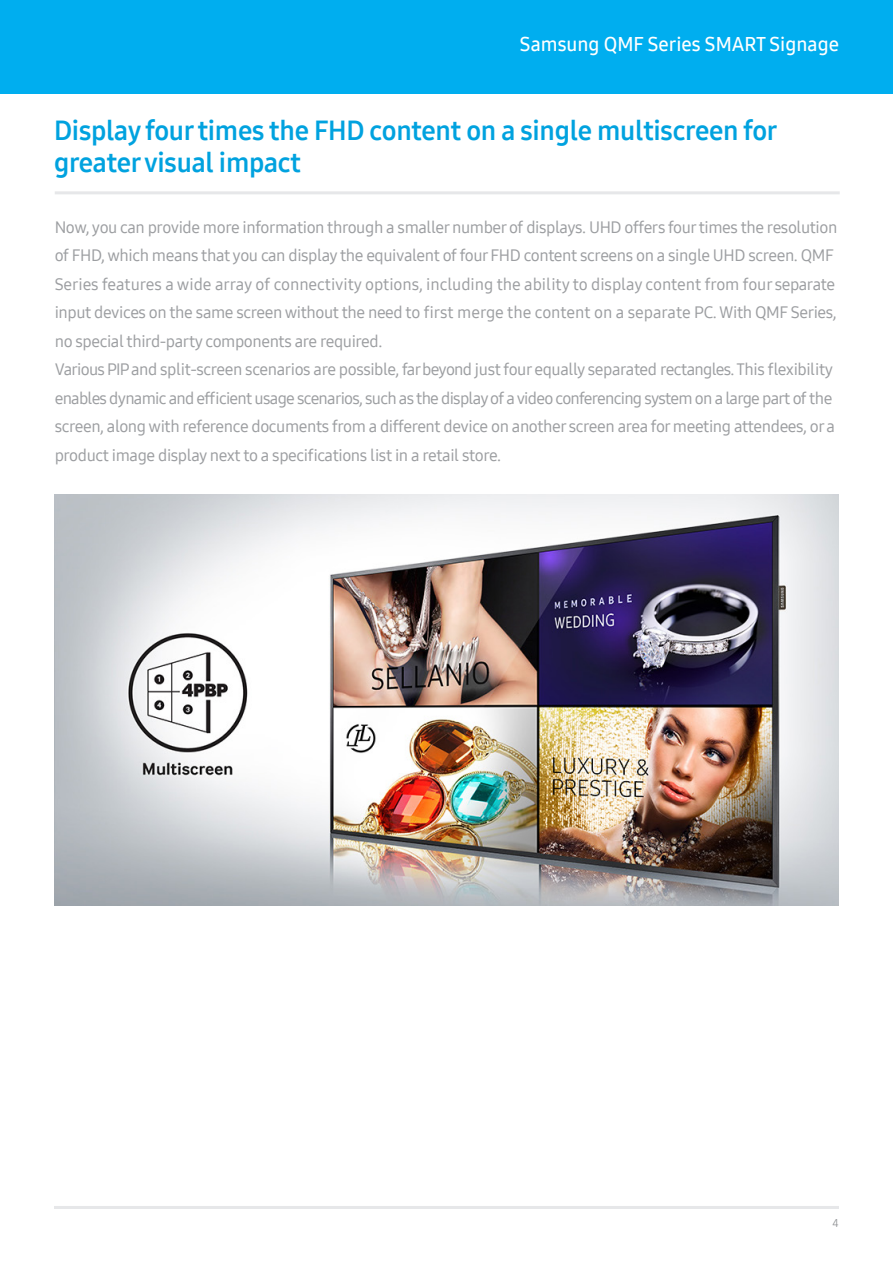
<style>
.page{position:relative;width:893px;height:1263px;background:#fff}
.page>*{position:absolute;margin:0;border:0;box-sizing:border-box;transform-origin:0 0}
.t1{font:27px/32.4px "Samsung One 700";letter-spacing:-.01em;color:#00a2df}
.t2{font:19.5px "Samsung One 600";color:#fff}
.body{font:16.5px/28.5px "Samsung One 500";letter-spacing:-.025em;color:#9c9ea1}
.t3{font:11.25px "Samsung One 400";color:#939598}
</style>
<div class="page">
<div style="left:0;top:0;width:893px;height:94px;background:#00aeef"></div>
<hr style="left:54px;top:1206px;width:785px;height:3px;background:#e6e7e9">
<img style="left:55px;top:494px;width:784px;height:411px">
<hr style="left:55px;top:191px;width:785px;height:3px;background:#e6e7e9">
<p class="t2" style="left:520px;top:31px;width:320px">Samsung QMF Series SMART Signage</p>
<p class="t1" style="left:54px;top:114px;width:725px">Display four times the FHD content on a single multiscreen for greater visual impact</p>
<p class="body" style="left:55px;top:213px;width:784px">Now, you can provide more information through a smaller number of displays. UHD offers four times the resolution of FHD, which means that you can display the equivalent of four FHD content screens on a single UHD screen. QMF Series features a wide array of connectivity options, including the ability to display content from four separate input devices on the same screen without the need to first merge the content on a separate PC. With QMF Series, no special third-party components are required.</p>
<p class="body" style="left:55px;top:355px;width:782px">Various PIP and split-screen scenarios are possible, far beyond just four equally separated rectangles. This flexibility enables dynamic and efficient usage scenarios, such as the display of a video conferencing system on a large part of the screen, along with reference documents from a different device on another screen area for meeting attendees, or a product image display next to a specifications list in a retail store.</p>
<p class="t3" style="left:833px;top:1215px;width:8px">4</p>
</div>
